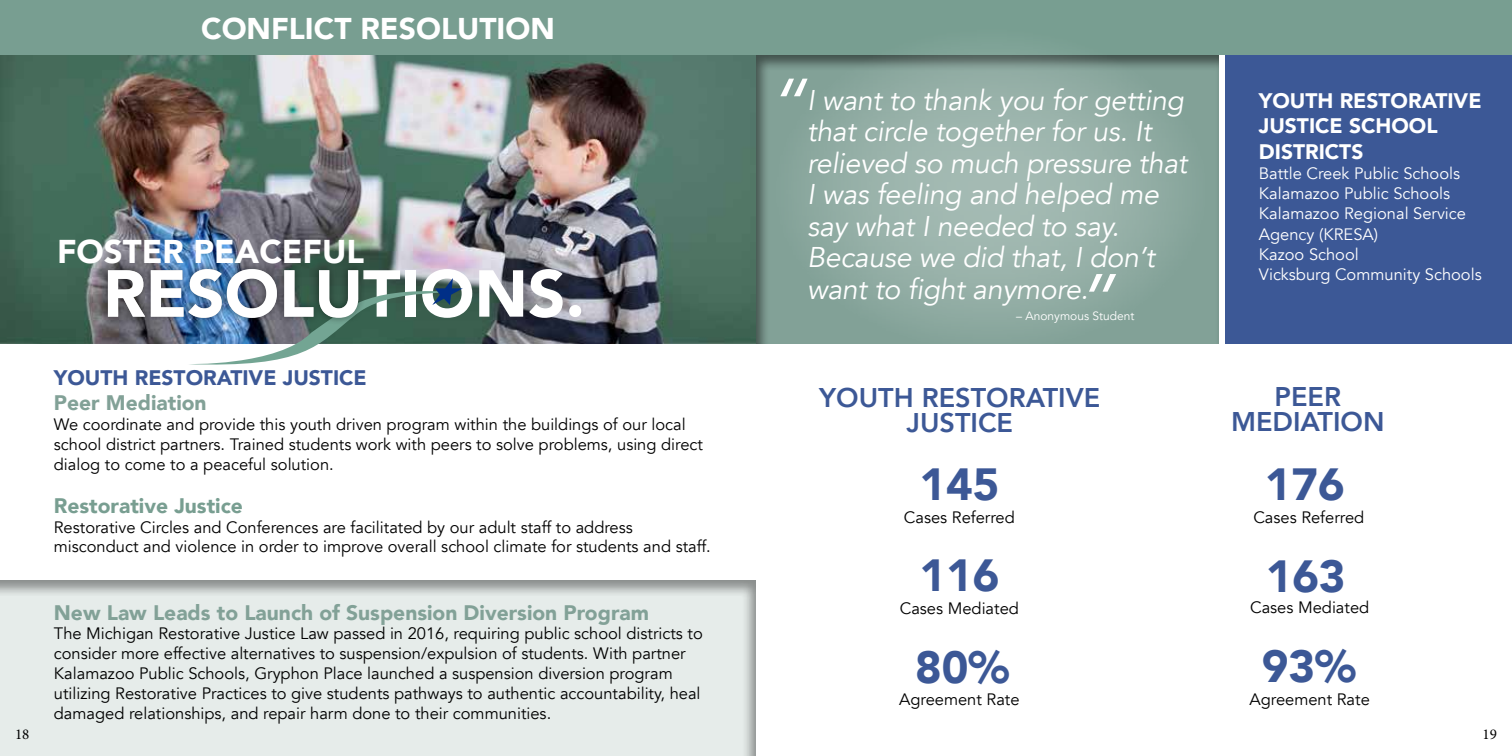
<style>
.page{position:relative;width:1512px;height:756px;background:#fff}
.page>*{position:absolute;margin:0;border:0;box-sizing:border-box;transform-origin:0 0}
.t1{font:italic 75px "Avenir";color:#fff}
.t2{font:900 65.55px "Avenir";color:#fff}
.t3{font:900 45px "Avenir";color:#3c5896}
.t4{font:900 32.85px "Avenir";color:#fff}
.t5{font:900 30px "Avenir";color:#fff}
.t6{font:italic 28.5px/31.5px "Avenir";letter-spacing:-.01em;color:#fff}
.t7{font:800 27px/25.5px "Avenir";color:#3c5896;text-align:center}
.t8{font:900 21px "Avenir";color:#82a197}
.t9{font:900 21px/25.2px "Avenir";color:#fff}
.t10{font:900 21px "Avenir";color:#3c5896}
.t11{font:900 21px "Avenir";color:#789e91}
.t12{font:16.5px/19.8px "Avenir";color:#000}
.t13{font:16.5px/20.2px "Avenir";color:#fff}
.t14{font:15px "Minion Pro";color:#000}
.t15{font:12px "Avenir";color:#fff}
</style>
<div class="page">
<div style="left:0;top:578px;width:756px;height:178px;background:#000;opacity:.4"></div>
<img style="left:0;top:54px;width:754px;height:290px">
<div style="left:754px;top:52px;width:466px;height:293px;background:#000;opacity:.5"></div>
<div style="left:1226px;top:54px;width:286px;height:290px;background:#3c5896"></div>
<div style="left:0;top:0;width:1512px;height:54px;background:#789e91"></div>
<svg style="left:185px;top:278px;width:278px;height:87px"></svg>
<div style="left:99px;top:260px;width:268px;height:66px;background:#000;opacity:.5"></div>
<svg style="left:771px;top:27px;width:440px;height:327px;background:#91aca3"></svg>
<h3 class="t5" style="left:201px;top:2px;width:355px">CONFLICT RESOLUTION</h3>
<h3 class="t4" style="left:57px;top:224px;width:309px">FOSTER PEACEFUL</h3>
<h2 class="t2" style="left:103px;top:238px;width:483px">RESOLUTIONS.</h2>
<p class="t10" style="left:54px;top:360px;width:315px">YOUTH RESTORATIVE JUSTICE</p>
<p class="t8" style="left:54px;top:385px;width:154px">Peer Mediation</p>
<p class="t12" style="left:54px;top:415px;width:651px">We coordinate and provide this youth driven program within the buildings of our local school district partners. Trained students work with peers to solve problems, using direct dialog to come to a peaceful solution.</p>
<p class="t11" style="left:54px;top:488px;width:190px">Restorative Justice</p>
<p class="t12" style="left:54px;top:517px;width:658px">Restorative Circles and Conferences are facilitated by our adult staff to address misconduct and violence in order to improve overall school climate for students and staff.</p>
<p class="t8" style="left:54px;top:594px;width:597px">New Law Leads to Launch of Suspension Diversion Program</p>
<p class="t12" style="left:54px;top:624px;width:650px">The Michigan Restorative Justice Law passed in 2016, requiring public school districts to consider more effective alternatives to suspension/expulsion of students. With partner Kalamazoo Public Schools, Gryphon Place launched a suspension diversion program utilizing Restorative Practices to give students pathways to authentic accountability, heal damaged relationships, and repair harm done to their communities.</p>
<h1 class="t1" style="left:768px;top:61px;width:40px">“</h1>
<h3 class="t6" style="left:807px;top:85px;width:382px">I want to thank you for getting that circle together for us. It relieved so much pressure that<br>I was feeling and helped me say what I needed to say.<br>Because we did that, I don’t want to fight anymore.</h3>
<p class="t15" style="left:1016px;top:309px;width:120px">– Anonymous Student</p>
<h1 class="t1" style="left:1077px;top:257px;width:40px">”</h1>
<h3 class="t7" style="left:819px;top:385px;width:283px">YOUTH RESTORATIVE<br>JUSTICE</h3>
<h3 class="t3" style="left:919px;top:445px;width:81px">145</h3>
<p class="t12" style="left:904px;top:507px;width:112px">Cases Referred</p>
<h3 class="t3" style="left:919px;top:537px;width:81px">116</h3>
<p class="t12" style="left:900px;top:598px;width:121px">Cases Mediated</p>
<h3 class="t3" style="left:915px;top:629px;width:96px">80%</h3>
<p class="t12" style="left:899px;top:690px;width:122px">Agreement Rate</p>
<p class="t9" style="left:1259px;top:88px;width:224px">YOUTH RESTORATIVE<br>JUSTICE SCHOOL<br>DISTRICTS</p>
<p class="t13" style="left:1259px;top:163px;width:224px">Battle Creek Public Schools<br>Kalamazoo Public Schools<br>Kalamazoo Regional Service<br>Agency (KRESA)<br>Kazoo School<br>Vicksburg Community Schools</p>
<h3 class="t7" style="left:1231px;top:384px;width:155px">PEER<br>MEDIATION</h3>
<h3 class="t3" style="left:1265px;top:445px;width:81px">176</h3>
<p class="t12" style="left:1253px;top:507px;width:112px">Cases Referred</p>
<h3 class="t3" style="left:1266px;top:537px;width:81px">163</h3>
<p class="t12" style="left:1250px;top:598px;width:121px">Cases Mediated</p>
<h3 class="t3" style="left:1262px;top:628px;width:96px">93%</h3>
<p class="t12" style="left:1249px;top:690px;width:122px">Agreement Rate</p>
<p class="t14" style="left:15px;top:724px;width:16px">18</p>
<p class="t14" style="left:1483px;top:724px;width:16px">19</p>
</div>
